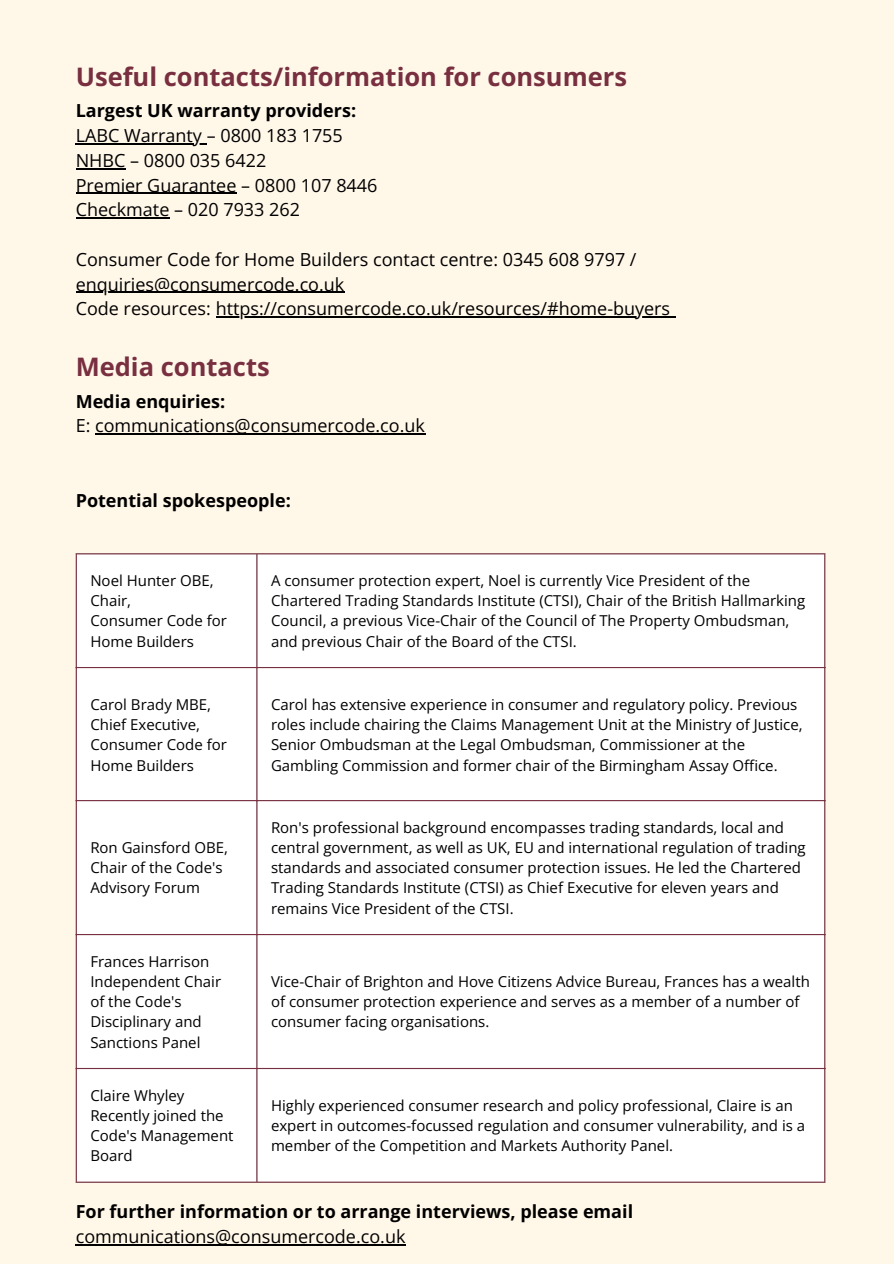
<style>
.page{position:relative;width:894px;height:1264px;background:#fff}
.page>*{position:absolute;margin:0;border:0;box-sizing:border-box;transform-origin:0 0}
.t1{font:700 25.5px "Open Sans";color:#782f40}
.t2{font:18px/24.8px "Open Sans";color:#000}
.t3{font:700 18px "Open Sans";color:#000}
.t4{font:15px/20.2px "Open Sans";color:#000}
</style>
<div class="page">
<div style="left:0;top:0;width:893px;height:1263px;background:#fff7e8"></div>
<div style="left:77px;top:554px;width:747px;height:627px;background:#fff"></div>
<hr style="left:76px;top:554px;width:1px;height:627px;background:#782f40">
<hr style="left:256px;top:554px;width:1px;height:627px;background:#782f40">
<hr style="left:824px;top:554px;width:1px;height:627px;background:#782f40">
<hr style="left:76px;top:553px;width:749px;height:1px;background:#782f40">
<hr style="left:76px;top:667px;width:749px;height:1px;background:#782f40">
<hr style="left:76px;top:800px;width:749px;height:1px;background:#782f40">
<hr style="left:76px;top:934px;width:749px;height:1px;background:#782f40">
<hr style="left:76px;top:1067px;width:749px;height:2px;background:#782f40">
<hr style="left:76px;top:1181px;width:749px;height:1px;background:#782f40">
<hr style="left:95px;top:433px;width:330px;height:1px;background:#000">
<hr style="left:76px;top:143px;width:131px;height:1px;background:#000">
<hr style="left:76px;top:168px;width:49px;height:1px;background:#000">
<hr style="left:76px;top:193px;width:160px;height:1px;background:#000">
<hr style="left:76px;top:217px;width:93px;height:2px;background:#000">
<hr style="left:76px;top:292px;width:268px;height:1px;background:#000">
<hr style="left:216px;top:316px;width:454px;height:2px;background:#000">
<hr style="left:76px;top:1243px;width:329px;height:1px;background:#000">
<p class="t1" style="left:76px;top:59px;width:552px">Useful contacts/information for consumers</p>
<p class="t3" style="left:76px;top:98px;width:282px">Largest UK warranty providers:</p>
<p class="t2" style="left:76px;top:123px;width:268px">LABC Warranty – 0800 183 1755</p>
<p class="t2" style="left:76px;top:147px;width:192px">NHBC – 0800 035 6422</p>
<p class="t2" style="left:76px;top:172px;width:303px">Premier Guarantee – 0800 107 8446</p>
<p class="t2" style="left:76px;top:197px;width:226px">Checkmate – 020 7933 262</p>
<p class="t2" style="left:76px;top:246px;width:562px">Consumer Code for Home Builders contact centre: 0345 608 9797 /</p>
<p class="t2" style="left:76px;top:271px;width:596px">enquiries@consumercode.co.uk<br>Code resources: https://consumercode.co.uk/resources/#home-buyers</p>
<p class="t1" style="left:76px;top:349px;width:195px">Media contacts</p>
<p class="t3" style="left:76px;top:388px;width:151px">Media enquiries:</p>
<p class="t2" style="left:76px;top:413px;width:350px">E: communications@consumercode.co.uk</p>
<p class="t3" style="left:76px;top:487px;width:216px">Potential spokespeople:</p>
<h1 class="t4" style="left:90px;top:570px;width:125px">Noel Hunter OBE,</h1>
<p class="t4" style="left:90px;top:590px;width:42px">Chair,</p>
<p class="t4" style="left:90px;top:610px;width:138px">Consumer Code for<br>Home Builders</p>
<p class="t4" style="left:90px;top:693px;width:122px">Carol Brady MBE,</p>
<p class="t4" style="left:90px;top:714px;width:111px">Chief Executive,</p>
<p class="t4" style="left:90px;top:734px;width:138px">Consumer Code for<br>Home Builders</p>
<h1 class="t4" style="left:90px;top:837px;width:139px">Ron Gainsford OBE,</h1>
<p class="t4" style="left:90px;top:857px;width:134px">Chair of the Code's<br>Advisory Forum</p>
<p class="t4" style="left:90px;top:950px;width:120px">Frances Harrison</p>
<p class="t4" style="left:90px;top:970px;width:132px">Independent Chair</p>
<p class="t4" style="left:90px;top:991px;width:113px">of the Code's<br>Disciplinary and<br>Sanctions Panel</p>
<p class="t4" style="left:271px;top:570px;width:535px">A consumer protection expert, Noel is currently Vice President of the Chartered Trading Standards Institute (CTSI), Chair of the British Hallmarking Council, a previous Vice-Chair of the Council of The Property Ombudsman, and previous Chair of the Board of the CTSI.</p>
<p class="t4" style="left:271px;top:693px;width:533px">Carol has extensive experience in consumer and regulatory policy. Previous roles include chairing the Claims Management Unit at the Ministry of Justice, Senior Ombudsman at the Legal Ombudsman, Commissioner at the Gambling Commission and former chair of the Birmingham Assay Office.</p>
<p class="t4" style="left:271px;top:816px;width:536px">Ron's professional background encompasses trading standards, local and central government, as well as UK, EU and international regulation of trading standards and associated consumer protection issues. He led the Chartered Trading Standards Institute (CTSI) as Chief Executive for eleven years and remains Vice President of the CTSI.</p>
<p class="t4" style="left:271px;top:970px;width:540px">Vice-Chair of Brighton and Hove Citizens Advice Bureau, Frances has a wealth of consumer protection experience and serves as a member of a number of consumer facing organisations.</p>
<p class="t4" style="left:90px;top:1084px;width:96px">Claire Whyley</p>
<p class="t4" style="left:90px;top:1104px;width:145px">Recently joined the<br>Code's Management<br>Board</p>
<p class="t4" style="left:271px;top:1094px;width:535px">Highly experienced consumer research and policy professional, Claire is an expert in outcomes-focussed regulation and consumer vulnerability, and is a member of the Competition and Markets Authority Panel.</p>
<p class="t3" style="left:76px;top:1198px;width:558px">For further information or to arrange interviews, please email</p>
<p class="t2" style="left:76px;top:1223px;width:331px">communications@consumercode.co.uk</p>
</div>
